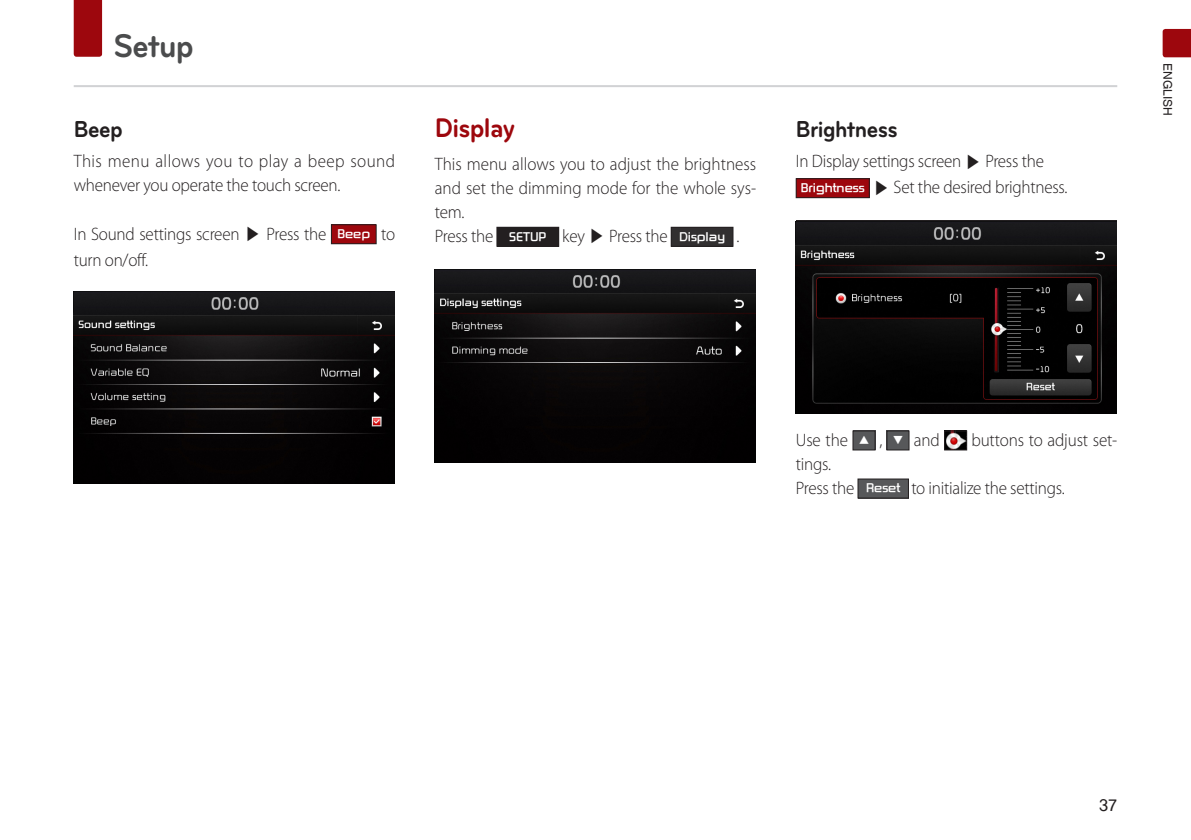
<style>
.page{position:relative;width:1191px;height:840px;background:#fff}
.page>*{position:absolute;margin:0;border:0;box-sizing:border-box;transform-origin:0 0}
.t1{font:700 34px "Bryant LG";letter-spacing:-.025em;color:#4b4c4d;scale:.93 1}
.중제목{font:700 28px "Bryant LG";letter-spacing:-.025em;color:#9d070d;scale:.93 1}
.소제목{font:700 24px "Bryant LG";letter-spacing:-.025em;color:#231f20;scale:.93 1}
.본문-영어{font:300 18px/24px "Myriad Pro";letter-spacing:-.015em;color:#231f20;scale:.95 1}
.t2{font:16px "YDIYGO330";color:#231f20}
.t3{font:700 12px "Cube";color:#fff}
.t4{font:12px "Helvetica";color:#231f20}
.s1{font-family:"Adobe Myungjo Std";font-weight:500;font-size:18.6px}
</style>
<div class="page">
<hr style="left:74px;top:85px;width:1043px;height:2px;background:#d1d2d4">
<div style="left:74px;top:0;width:28px;height:57px;background:#9d070d"></div>
<svg style="left:1162px;top:29px;width:29px;height:28px"></svg>
<div style="left:331px;top:224px;width:45px;height:19px;background:#9d070d"></div>
<div style="left:331px;top:224px;width:45px;height:20px;border:1px solid #231f20"></div>
<img style="left:74px;top:291px;width:320px;height:192px">
<div style="left:497px;top:227px;width:62px;height:19px;background:#231f20"></div>
<div style="left:671px;top:227px;width:62px;height:19px;background:#312f30"></div>
<div style="left:671px;top:227px;width:62px;height:19px;border:1px solid #231f20"></div>
<img style="left:435px;top:269px;width:320px;height:192px">
<div style="left:796px;top:178px;width:73px;height:19px;background:#9d070d"></div>
<div style="left:796px;top:178px;width:73px;height:20px;border:1px solid #231f20"></div>
<img style="left:796px;top:221px;width:320px;height:192px">
<div style="left:853px;top:430px;width:22px;height:19px;background:#57585a"></div>
<div style="left:852px;top:430px;width:23px;height:20px;border:1px solid #231f20"></div>
<div style="left:887px;top:430px;width:22px;height:19px;background:#57585a"></div>
<div style="left:886px;top:430px;width:23px;height:20px;border:1px solid #231f20"></div>
<img style="left:946px;top:432px;width:19px;height:16px">
<div style="left:944px;top:430px;width:23px;height:20px;border:1px solid #231f20"></div>
<div style="left:858px;top:478px;width:50px;height:19px;background:#57585a"></div>
<div style="left:857px;top:478px;width:51px;height:20px;border:1px solid #231f20"></div>
<h1 class="t1" style="left:113px;top:24px;width:88px">Setup</h1>
<p class="소제목" style="left:74px;top:114px;width:54px">Beep</p>
<p class="본문-영어" style="left:74px;top:149px;width:340px">This menu allows you to play a beep sound whenever you operate the touch screen.</p>
<p class="본문-영어" style="left:74px;top:221px;width:268px">In Sound settings screen <span class="s1">▶</span> Press the</p>
<p class="t3" style="left:337px;top:225px;width:34px">Beep</p>
<p class="본문-영어" style="left:381px;top:221px;width:16px">to</p>
<p class="본문-영어" style="left:74px;top:247px;width:80px">turn on/off.</p>
<p class="중제목" style="left:435px;top:110px;width:88px">Display</p>
<p class="본문-영어" style="left:435px;top:152px;width:340px;text-align:justify">This menu allows you to adjust the brightness and set the dimming mode for the whole sys&shy;tem.</p>
<p class="본문-영어" style="left:435px;top:224px;width:63px">Press the</p>
<p class="t3" style="left:509px;top:228px;width:39px">SETUP</p>
<p class="본문-영어" style="left:562px;top:224px;width:112px">key <span class="s1">▶</span> Press the</p>
<p class="t3" style="left:679px;top:228px;width:48px">Display</p>
<p class="본문-영어" style="left:736px;top:224px;width:5px">.</p>
<p class="소제목" style="left:796px;top:114px;width:111px">Brightness</p>
<p class="본문-영어" style="left:796px;top:149px;width:263px">In Display settings screen <span class="s1">▶</span> Press the</p>
<p class="t3" style="left:801px;top:179px;width:65px">Brightness</p>
<p class="본문-영어" style="left:873px;top:175px;width:206px"><span class="s1">▶</span> Set the desired brightness.</p>
<p class="t4" style="left:1174px;top:63px;width:54px;rotate:90deg">ENGLISH</p>
<p class="본문-영어" style="left:796px;top:427px;width:56px">Use the</p>
<p class="t3" style="left:858px;top:431px;width:12px">▲</p>
<p class="본문-영어" style="left:879px;top:427px;width:5px">,</p>
<p class="t3" style="left:892px;top:431px;width:12px">▼</p>
<p class="본문-영어" style="left:913px;top:427px;width:29px">and</p>
<p class="본문-영어" style="left:971px;top:427px;width:155px">buttons to adjust set-</p>
<p class="본문-영어" style="left:796px;top:451px;width:39px">tings.</p>
<p class="본문-영어" style="left:796px;top:475px;width:63px">Press the</p>
<p class="t3" style="left:866px;top:479px;width:35px">Reset</p>
<p class="본문-영어" style="left:911px;top:475px;width:163px">to initialize the settings.</p>
<p class="t2" style="left:1099px;top:796px;width:19px">37</p>
</div>
